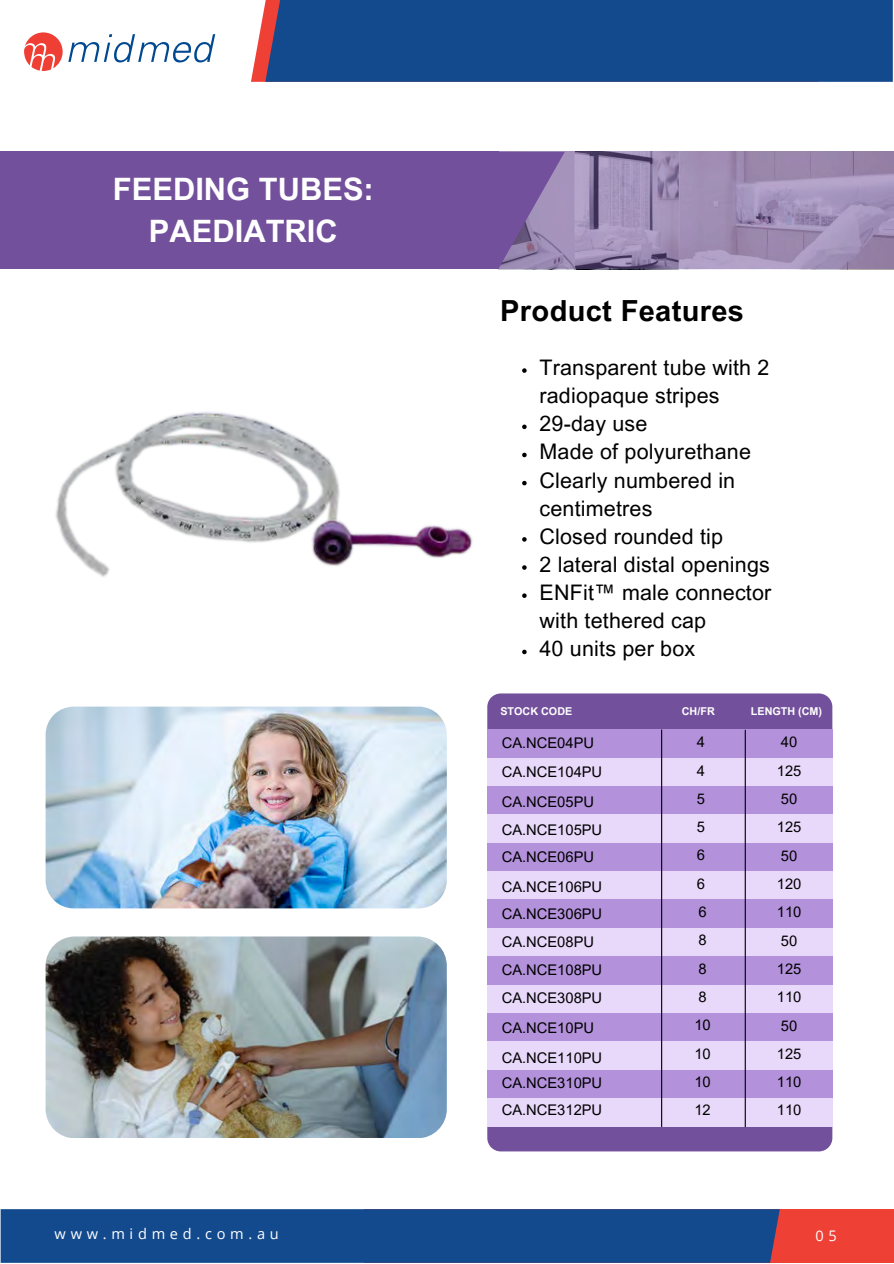
<style>
.page{position:relative;width:894px;height:1264px;background:#fff}
.page>*{position:absolute;margin:0;border:0;box-sizing:border-box;transform-origin:0 0}
.t1{font:700 30.9px/42.3px "Arial MT Pro";color:#fff;text-align:center}
.t2{font:700 29.1px "Arial MT Pro";letter-spacing:.01em;color:#000}
.t3{font:21.45px/28.2px "Arial MT Pro";letter-spacing:.01em;color:#000}
.t4{font:14.7px "Arial MT Pro";color:#000}
.t5{font:14.55px "Open Sans";letter-spacing:.325em;color:#fff}
.t6{font:700 10.8px "Arial MT Pro";color:#fff}
</style>
<div class="page">
<div style="left:487px;top:693px;width:345px;height:36px;background:#73509b"></div>
<div style="left:487px;top:729px;width:345px;height:29px;background:#b392db"></div>
<div style="left:487px;top:758px;width:345px;height:28px;background:#e8d8fa"></div>
<div style="left:487px;top:786px;width:345px;height:28px;background:#b392db"></div>
<div style="left:487px;top:814px;width:345px;height:29px;background:#e8d8fa"></div>
<div style="left:487px;top:843px;width:345px;height:28px;background:#b392db"></div>
<div style="left:487px;top:871px;width:345px;height:28px;background:#e8d8fa"></div>
<div style="left:487px;top:899px;width:345px;height:29px;background:#b392db"></div>
<div style="left:487px;top:928px;width:345px;height:28px;background:#e8d8fa"></div>
<div style="left:487px;top:956px;width:345px;height:28px;background:#b392db"></div>
<div style="left:487px;top:984px;width:345px;height:29px;background:#e8d8fa"></div>
<div style="left:487px;top:1013px;width:345px;height:28px;background:#b392db"></div>
<div style="left:487px;top:1041px;width:345px;height:28px;background:#e8d8fa"></div>
<div style="left:487px;top:1069px;width:345px;height:29px;background:#b392db"></div>
<div style="left:487px;top:1126px;width:345px;height:25px;background:#73509b"></div>
<div style="left:487px;top:1098px;width:345px;height:28px;background:#e8d8fa"></div>
<hr style="left:744px;top:729px;width:1px;height:398px;background:#000">
<hr style="left:661px;top:729px;width:1px;height:397px;background:#000">
<div style="left:364px;top:1209px;width:528px;height:53px;background:#ef4035"></div>
<div style="left:1px;top:1209px;width:778px;height:53px;background:#134a8e"></div>
<svg style="left:24px;top:32px;width:191px;height:39px"></svg>
<svg style="left:251px;top:4px;width:14px;height:78px"></svg>
<div style="left:265px;top:0;width:627px;height:82px;background:#134a8e"></div>
<div style="left:0;top:152px;width:498px;height:117px;background:#73509b"></div>
<svg style="left:564px;top:152px;width:329px;height:117px"></svg>
<svg style="left:498px;top:152px;width:66px;height:117px"></svg>
<img style="left:46px;top:706px;width:400px;height:202px">
<img style="left:46px;top:936px;width:400px;height:201px;border-radius:29px">
<svg style="left:522px;top:368px;width:4px;height:5px"></svg>
<svg style="left:522px;top:424px;width:4px;height:5px"></svg>
<svg style="left:522px;top:453px;width:4px;height:4px"></svg>
<svg style="left:522px;top:481px;width:4px;height:4px"></svg>
<svg style="left:522px;top:537px;width:4px;height:4px"></svg>
<svg style="left:522px;top:565px;width:4px;height:5px"></svg>
<svg style="left:522px;top:593px;width:4px;height:5px"></svg>
<svg style="left:522px;top:649px;width:4px;height:5px"></svg>
<img style="left:55px;top:412px;width:418px;height:165px">
<p class="t1" style="left:113px;top:172px;width:262px">FEEDING TUBES:<br>PAEDIATRIC</p>
<h5 class="t2" style="left:500px;top:300px;width:245px">Product Features</h5>
<h4 class="t3" style="left:539px;top:356px;width:231px">Transparent tube with 2 radiopaque stripes</h4>
<p class="t3" style="left:539px;top:412px;width:109px">29-day use</p>
<h5 class="t3" style="left:539px;top:440px;width:213px">Made of polyurethane</h5>
<h4 class="t3" style="left:539px;top:469px;width:197px">Clearly numbered in centimetres</h4>
<p class="t3" style="left:539px;top:525px;width:185px">Closed rounded tip</p>
<h5 class="t3" style="left:539px;top:553px;width:232px">2 lateral distal openings</h5>
<h4 class="t3" style="left:539px;top:581px;width:233px">ENFit™️ male connector with tethered cap</h4>
<p class="t3" style="left:539px;top:637px;width:157px">40 units per box</p>
<h4 class="t6" style="left:500px;top:707px;width:73px">STOCK CODE</h4>
<p class="t6" style="left:681px;top:707px;width:34px">CH/FR</p>
<h5 class="t6" style="left:750px;top:707px;width:73px">LENGTH (CM)</h5>
<h1 class="t4" style="left:501px;top:737px;width:94px">CA.NCE04PU</h1>
<p class="t4" style="left:501px;top:766px;width:102px">CA.NCE104PU</p>
<p class="t4" style="left:501px;top:796px;width:94px">CA.NCE05PU</p>
<h2 class="t4" style="left:501px;top:824px;width:102px">CA.NCE105PU</h2>
<p class="t4" style="left:501px;top:851px;width:94px">CA.NCE06PU</p>
<p class="t4" style="left:501px;top:881px;width:102px">CA.NCE106PU</p>
<p class="t4" style="left:501px;top:908px;width:102px">CA.NCE306PU</p>
<p class="t4" style="left:501px;top:936px;width:94px">CA.NCE08PU</p>
<p class="t4" style="left:501px;top:964px;width:102px">CA.NCE108PU</p>
<p class="t4" style="left:501px;top:992px;width:102px">CA.NCE308PU</p>
<p class="t4" style="left:501px;top:1022px;width:94px">CA.NCE10PU</p>
<p class="t4" style="left:501px;top:1052px;width:102px">CA.NCE110PU</p>
<h3 class="t4" style="left:501px;top:1077px;width:102px">CA.NCE310PU</h3>
<p class="t4" style="left:501px;top:1104px;width:102px">CA.NCE312PU</p>
<p class="t4" style="left:696px;top:736px;width:10px">4</p>
<p class="t4" style="left:696px;top:764px;width:10px">4</p>
<p class="t4" style="left:696px;top:793px;width:10px">5</p>
<p class="t4" style="left:696px;top:821px;width:10px">5</p>
<h4 class="t4" style="left:696px;top:849px;width:10px">6</h4>
<p class="t4" style="left:696px;top:878px;width:10px">6</p>
<p class="t4" style="left:698px;top:906px;width:10px">6</p>
<h4 class="t4" style="left:698px;top:934px;width:10px">8</h4>
<p class="t4" style="left:698px;top:962px;width:10px">8</p>
<h5 class="t4" style="left:698px;top:991px;width:10px">8</h5>
<h4 class="t4" style="left:694px;top:1019px;width:18px">10</h4>
<p class="t4" style="left:694px;top:1047px;width:18px">10</p>
<p class="t4" style="left:694px;top:1076px;width:18px">10</p>
<h4 class="t4" style="left:694px;top:1104px;width:18px">12</h4>
<p class="t4" style="left:780px;top:736px;width:18px">40</p>
<h5 class="t4" style="left:776px;top:765px;width:26px">125</h5>
<h5 class="t4" style="left:780px;top:793px;width:18px">50</h5>
<h4 class="t4" style="left:776px;top:821px;width:26px">125</h4>
<h4 class="t4" style="left:780px;top:850px;width:18px">50</h4>
<p class="t4" style="left:776px;top:878px;width:26px">120</p>
<p class="t4" style="left:776px;top:906px;width:26px">110</p>
<h5 class="t4" style="left:780px;top:934px;width:18px">50</h5>
<p class="t4" style="left:776px;top:963px;width:26px">125</p>
<h4 class="t4" style="left:776px;top:991px;width:26px">110</h4>
<h4 class="t4" style="left:780px;top:1019px;width:18px">50</h4>
<p class="t4" style="left:776px;top:1048px;width:26px">125</p>
<p class="t4" style="left:776px;top:1076px;width:26px">110</p>
<p class="t4" style="left:776px;top:1104px;width:26px">110</p>
<h4 class="t5" style="left:55px;top:1222px;width:226px">www.midmed.com.au</h4>
<p class="t5" style="left:815px;top:1225px;width:23px">0 5</p>
</div>
